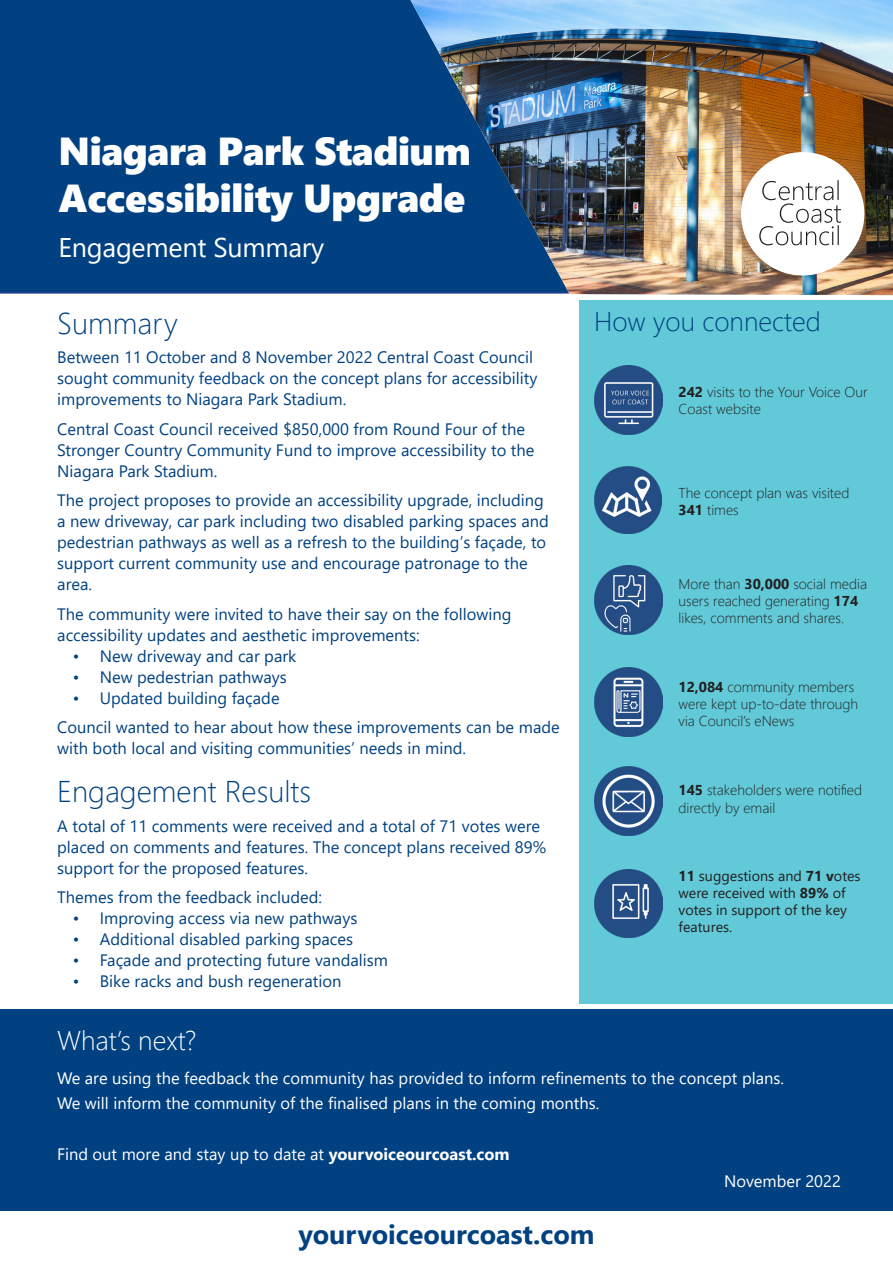
<style>
.page{position:relative;width:893px;height:1263px;background:#fff}
.page>*{position:absolute;margin:0;border:0;box-sizing:border-box;transform-origin:0 0}
.t1{font:39px/46.8px "Segoe UI Black";letter-spacing:-.01em;color:#fff}
.Paragraph{font:300 30px "Segoe UI";color:#014181}
.Pa0{font:300 30px "Segoe UI";color:#014181}
.t2{font:700 27px "Segoe UI";color:#014181}
.t3{font:27px "Segoe UI";letter-spacing:-.01em;color:#fff}
.Pa0-2{font:300 27px "Segoe UI";color:#014181}
.Pa0-3{font:300 27px "Segoe UI";color:#fff}
.Paragraph-2{font:16.5px/21px "Segoe UI";color:#014181}
.Pa0-4{font:16.5px "Segoe UI";color:#fff}
.Pa0-5{font:16.5px/21px "Segoe UI";color:#014181}
.Paragraph-3{font:16.5px "Segoe UI";color:#fff}
.Pa0-6{font:300 14.25px/17.1px "Segoe UI";color:#231f20}
.Pa0-7{font:14.25px/17.1px "Segoe UI";color:#231f20}
.s1{font-weight:700}
</style>
<div class="page">
<div style="left:579px;top:300px;width:314px;height:703px;background:#61c9d8"></div>
<div style="left:0;top:0;width:410px;height:294px;background:#014181"></div>
<img style="left:410px;top:0;width:483px;height:295px">
<div style="left:0;top:1185px;width:893px;height:26px;background:#014181"></div>
<img style="left:594px;top:366px;width:69px;height:68px">
<img style="left:741px;top:152px;width:123px;height:123px">
<img style="left:594px;top:466px;width:68px;height:68px">
<img style="left:594px;top:566px;width:68px;height:68px">
<img style="left:594px;top:668px;width:69px;height:68px">
<img style="left:594px;top:767px;width:69px;height:68px">
<img style="left:594px;top:869px;width:69px;height:69px">
<div style="left:0;top:1010px;width:893px;height:198px;background:#014181"></div>
<p class="t1" style="left:58px;top:126px;width:414px">Niagara Park Stadium<br>Accessibility Upgrade</p>
<p class="t3" style="left:58px;top:222px;width:267px">Engagement Summary</p>
<p class="Pa0" style="left:57px;top:295px;width:122px">Summary</p>
<p class="Paragraph-2" style="left:57px;top:345px;width:482px">Between 11 October and 8 November 2022 Central Coast Council sought community feedback on the concept plans for accessibility improvements to Niagara Park Stadium.</p>
<p class="Paragraph-2" style="left:57px;top:417px;width:479px">Central Coast Council received $850,000 from Round Four of the<br>Stronger Country Community Fund to improve accessibility to the<br>Niagara Park Stadium.</p>
<p class="Paragraph-2" style="left:57px;top:488px;width:493px">The project proposes to provide an accessibility upgrade, including a new driveway, car park including two disabled parking spaces and pedestrian pathways as well as a refresh to the building’s façade, to support current community use and encourage patronage to the area.</p>
<p class="Paragraph-2" style="left:57px;top:602px;width:456px">The community were invited to have their say on the following accessibility updates and aesthetic improvements:</p>
<p class="Paragraph-2" style="left:73px;top:644px;width:225px">• New driveway and car park</p>
<p class="Paragraph-2" style="left:73px;top:665px;width:216px">• New pedestrian pathways</p>
<p class="Paragraph-2" style="left:73px;top:686px;width:208px">• Updated building façade</p>
<p class="Paragraph-2" style="left:57px;top:715px;width:504px">Council wanted to hear about how these improvements can be made with both local and visiting communities’ needs in mind.</p>
<p class="Paragraph" style="left:57px;top:763px;width:255px">Engagement Results</p>
<p class="Pa0-5" style="left:57px;top:814px;width:490px">A total of 11 comments were received and a total of 71 votes were placed on comments and features. The concept plans received 89% support for the proposed features.</p>
<p class="Pa0-5" style="left:57px;top:885px;width:266px">Themes from the feedback included:</p>
<p class="Paragraph-2" style="left:73px;top:906px;width:286px">• Improving access via new pathways</p>
<p class="Paragraph-2" style="left:73px;top:927px;width:282px">• Additional disabled parking spaces</p>
<p class="Paragraph-2" style="left:73px;top:948px;width:317px">• Façade and protecting future vandalism</p>
<p class="Paragraph-2" style="left:73px;top:969px;width:270px">• Bike racks and bush regeneration</p>
<p class="Pa0-2" style="left:594px;top:296px;width:228px">How you connected</p>
<p class="Pa0-6" style="left:678px;top:382px;width:191px"><span class="s1">242</span> visits to the Your Voice Our<br>Coast website</p>
<p class="Pa0-6" style="left:678px;top:483px;width:172px">The concept plan was visited<br><span class="s1">341</span> times</p>
<p class="Pa0-6" style="left:678px;top:574px;width:190px">More than <span class="s1">30,000</span> social media users reached generating <span class="s1">174 </span>likes, comments and shares.</p>
<p class="Pa0-6" style="left:678px;top:677px;width:181px"><span class="s1">12,084</span> community members were kept up-to-date through via Council’s eNews</p>
<p class="Pa0-6" style="left:678px;top:780px;width:185px"><span class="s1">145</span> stakeholders were notified directly by email</p>
<p class="Pa0-7" style="left:678px;top:866px;width:184px"><span class="s1">11</span> suggestions and <span class="s1">71 v</span>otes were received with <span class="s1">89%</span> of votes in support of the key features.</p>
<p class="Pa0-3" style="left:57px;top:1015px;width:141px">What’s next?</p>
<p class="Pa0-4" style="left:57px;top:1062px;width:728px">We are using the feedback the community has provided to inform refinements to the concept plans.</p>
<p class="Pa0-4" style="left:57px;top:1088px;width:544px">We will inform the community of the finalised plans in the coming months.</p>
<p class="Pa0-4" style="left:57px;top:1138px;width:454px">Find out more and stay up to date at <span class="s1">yourvoiceourcoast.com</span></p>
<p class="Paragraph-3" style="left:724px;top:1165px;width:118px">November 2022</p>
<p class="t2" style="left:298px;top:1208px;width:298px">yourvoiceourcoast.com</p>
</div>
